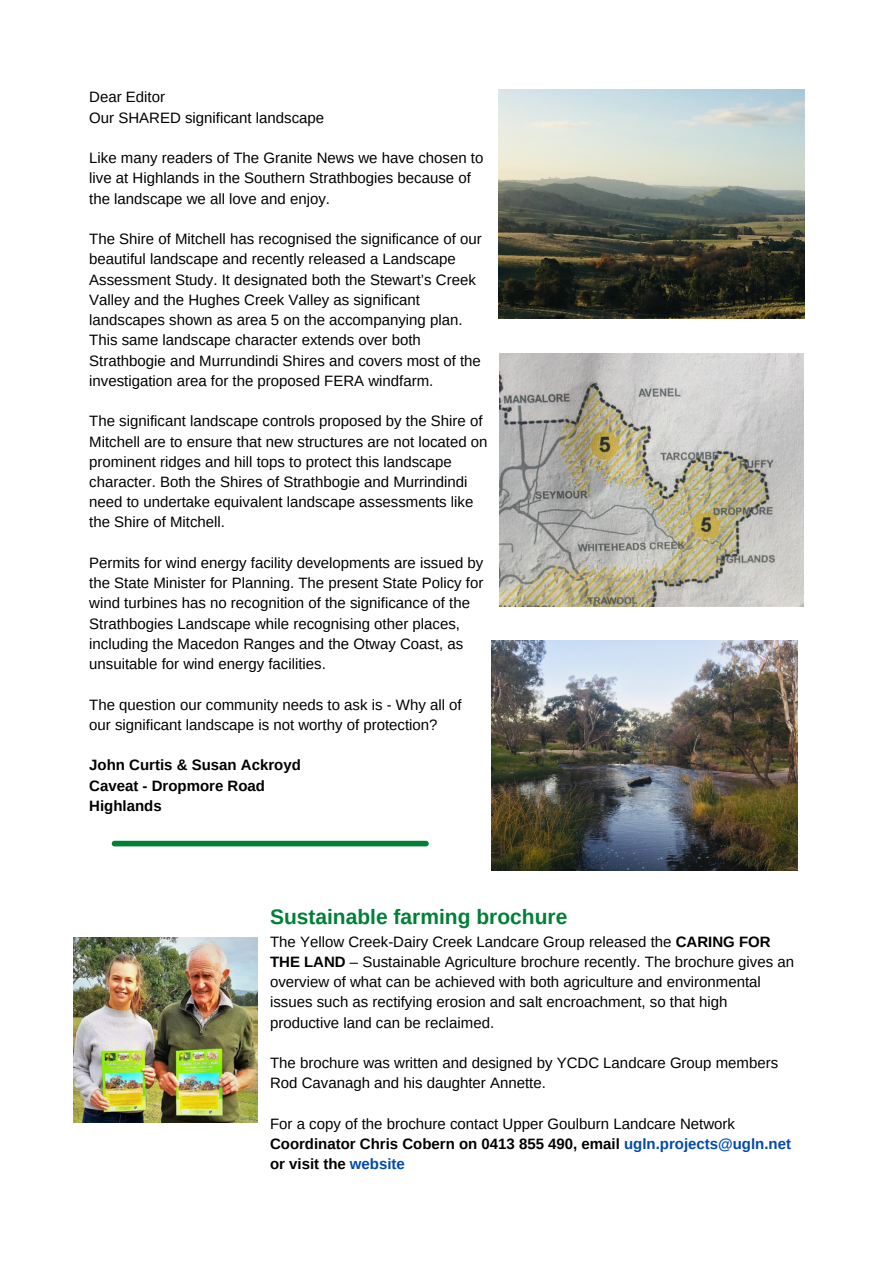
<style>
.page{position:relative;width:893px;height:1264px;background:#fff}
.page>*{position:absolute;margin:0;border:0;box-sizing:border-box;transform-origin:0 0}
.t1{font:700 21px "Arimo";color:#008037}
.t2{font:15px/20.2px "Arimo";color:#000}
.t3{font:700 15px "Arimo";color:#000}
.s1{font-weight:700}
.s2{font-weight:700;color:#004aad}
</style>
<div class="page">
<img style="left:499px;top:353px;width:304px;height:253px">
<img style="left:498px;top:89px;width:306px;height:230px">
<img style="left:491px;top:641px;width:306px;height:229px">
<div style="left:114px;top:840px;width:312px;height:6px;background:#008037"></div>
<img style="left:73px;top:937px;width:185px;height:185px">
<p class="t2" style="left:89px;top:87px;width:77px">Dear Editor</p>
<p class="t2" style="left:89px;top:107px;width:236px">Our SHARED significant landscape</p>
<p class="t2" style="left:89px;top:148px;width:395px">Like many readers of The Granite News we have chosen to live at Highlands in the Southern Strathbogies because of the landscape we all love and enjoy.</p>
<p class="t2" style="left:89px;top:229px;width:394px">The Shire of Mitchell has recognised the significance of our beautiful landscape and recently released a Landscape Assessment Study. It designated both the Stewart’s Creek Valley and the Hughes Creek Valley as significant landscapes shown as area 5 on the accompanying plan.<br>This same landscape character extends over both Strathbogie and Murrundindi Shires and covers most of the investigation area for the proposed FERA windfarm.</p>
<p class="t2" style="left:89px;top:411px;width:400px">The significant landscape controls proposed by the Shire of Mitchell are to ensure that new structures are not located on prominent ridges and hill tops to protect this landscape character. Both the Shires of Strathbogie and Murrindindi need to undertake equivalent landscape assessments like the Shire of Mitchell.</p>
<p class="t2" style="left:89px;top:552px;width:395px">Permits for wind energy facility developments are issued by the State Minister for Planning. The present State Policy for wind turbines has no recognition of the significance of the Strathbogies Landscape while recognising other places, including the Macedon Ranges and the Otway Coast, as unsuitable for wind energy facilities.</p>
<p class="t2" style="left:89px;top:694px;width:374px">The question our community needs to ask is - Why all of</p>
<p class="t2" style="left:89px;top:714px;width:350px">our significant landscape is not worthy of protection?</p>
<p class="t3" style="left:89px;top:756px;width:213px">John Curtis &amp; Susan Ackroyd</p>
<p class="t3" style="left:89px;top:777px;width:177px">Caveat - Dropmore Road</p>
<p class="t3" style="left:89px;top:797px;width:74px">Highlands</p>
<p class="t1" style="left:270px;top:905px;width:299px">Sustainable farming brochure</p>
<p class="t2" style="left:270px;top:931px;width:525px">The Yellow Creek-Dairy Creek Landcare Group released the <span class="s1">CARING FOR THE LAND</span> – Sustainable Agriculture brochure recently. The brochure gives an overview of what can be achieved with both agriculture and environmental issues such as rectifying erosion and salt encroachment, so that high productive land can be reclaimed.</p>
<p class="t2" style="left:270px;top:1052px;width:509px">The brochure was written and designed by YCDC Landcare Group members<br>Rod Cavanagh and his daughter Annette.</p>
<p class="t2" style="left:270px;top:1113px;width:522px">For a copy of the brochure contact Upper Goulburn Landcare Network<br><span class="s1">Coordinator Chris Cobern on 0413 855 490, email</span> <span class="s2">ugln.projects@ugln.net </span><span class="s1">or visit the</span> <span class="s2">website</span></p>
</div>
